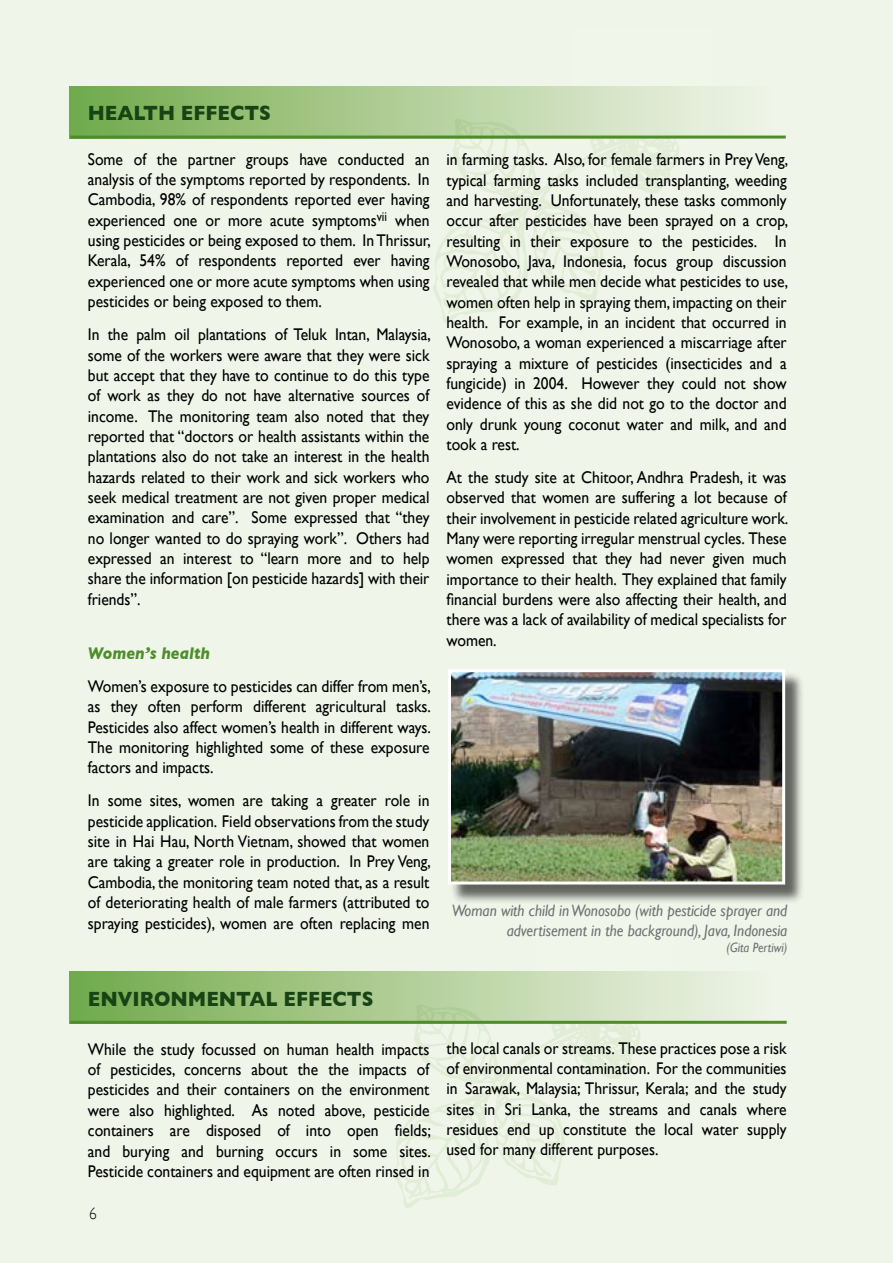
<style>
.page{position:relative;width:893px;height:1263px;background:#eff5e9}
.page>*{position:absolute;margin:0;border:0;box-sizing:border-box;transform-origin:0 0}
.t1{font:700 21px "Gill Sans";color:#184314;scale:.92 1}
.t2{font:italic 700 17.25px "Gill Sans";color:#4f8d2b;scale:.92 1}
.t3{font:16.95px/20.4px "Gill Sans";color:#000;text-align:justify;scale:.92 1}
.t4{font:italic 16.5px/19.8px "Gill Sans";color:#707173;text-align:right;scale:.92 1}
.t5{font:italic 13.5px "Gill Sans";color:#707173;scale:.92 1}
</style>
<div class="page">
<svg style="left:433px;top:139px;width:246px;height:184px"></svg>
<svg style="left:394px;top:1024px;width:246px;height:184px"></svg>
<div style="left:69px;top:971px;width:716px;height:52px;background:linear-gradient(to right,#73aa4c,#f4f6ed)"></div>
<hr style="left:70px;top:1021px;width:717px;height:3px;background:#4f8d2b">
<div style="left:449px;top:671px;width:356px;height:233px;background:#000;opacity:.6"></div>
<img style="left:452px;top:673px;width:329px;height:207px">
<div style="left:448px;top:669px;width:337px;height:215px;border:3px solid #fff"></div>
<div style="left:69px;top:86px;width:716px;height:52px;background:linear-gradient(to right,#73aa4c,#f4f7ed)"></div>
<hr style="left:70px;top:136px;width:716px;height:3px;background:#4f8d2b">
<p class="t1" style="left:88px;top:101px;width:198px">H EALTH EFFECTS</p>
<p class="t3" style="left:88px;top:149px;width:374px">Some of the partner groups have conducted an analysis of the symptoms reported by respondents. In Cambodia, 98% of respondents reported ever having experienced one or more acute symptoms<sup>vii</sup> when using pesticides or being exposed to them. In Thrissur, Kerala, 54% of respondents reported ever having experienced one or more acute symptoms when using pesticides or being exposed to them.</p>
<p class="t3" style="left:88px;top:324px;width:374px">In the palm oil plantations of Teluk Intan, Malaysia, some of the workers were aware that they were sick but accept that they have to continue to do this type of work as they do not have alternative sources of income. The monitoring team also noted that they reported that “doctors or health assistants within the plantations also do not take an interest in the health hazards related to their work and sick workers who seek medical treatment are not given proper medical examination and care”. Some expressed that “they no longer wanted to do spraying work”. Others had expressed an interest to “learn more and to help share the information [on pesticide hazards] with their friends”.</p>
<p class="t2" style="left:88px;top:643px;width:134px">Women’s health</p>
<p class="t3" style="left:88px;top:676px;width:374px">Women’s exposure to pesticides can differ from men’s, as they often perform different agricultural tasks.<br>Pesticides also affect women’s health in different ways.<br>The monitoring highlighted some of these exposure factors and impacts.</p>
<p class="t3" style="left:88px;top:790px;width:374px">In some sites, women are taking a greater role in pesticide application. Field observations from the study site in Hai Hau, North Vietnam, showed that women are taking a greater role in production. In Prey Veng, Cambodia, the monitoring team noted that, as a result of deteriorating health of male farmers (attributed to spraying pesticides), women are often replacing men</p>
<p class="t3" style="left:446px;top:149px;width:373px">in farming tasks. Also, for female farmers in Prey Veng, typical farming tasks included transplanting, weeding and harvesting. Unfortunately, these tasks commonly occur after pesticides have been sprayed on a crop, resulting in their exposure to the pesticides. In Wonosobo, Java, Indonesia, focus group discussion revealed that while men decide what pesticides to use, women often help in spraying them, impacting on their health. For example, in an incident that occurred in Wonosobo, a woman experienced a miscarriage after spraying a mixture of pesticides (insecticides and a fungicide) in 2004. However they could not show evidence of this as she did not go to the doctor and only drunk young coconut water and milk, and and took a rest.</p>
<p class="t3" style="left:446px;top:467px;width:373px">At the study site at Chitoor, Andhra Pradesh, it was observed that women are suffering a lot because of their involvement in pesticide related agriculture work.<br>Many were reporting irregular menstrual cycles. These women expressed that they had never given much importance to their health. They explained that family financial burdens were also affecting their health, and there was a lack of availability of medical specialists for women.</p>
<p class="t4" style="left:452px;top:901px;width:366px">Woman with child in Wonosobo (with pesticide sprayer and advertisement in the background), Java, Indonesia</p>
<p class="t5" style="left:727px;top:940px;width:68px">(Gita Pertiwi)</p>
<p class="t1" style="left:88px;top:986px;width:309px">ENVI RONM ENTAL EFFECTS</p>
<p class="t3" style="left:88px;top:1039px;width:374px">While the study focussed on human health impacts of pesticides, concerns about the the impacts of pesticides and their containers on the environment were also highlighted. As noted above, pesticide containers are disposed of into open fields; and burying and burning occurs in some sites.<br>Pesticide containers and equipment are often rinsed in</p>
<p class="t3" style="left:446px;top:1037px;width:371px">the local canals or streams. These practices pose a risk of environmental contamination. For the communities in Sarawak, Malaysia; Thrissur, Kerala; and the study sites in Sri Lanka, the streams and canals where residues end up constitute the local water supply used for many different purposes.</p>
</div>
